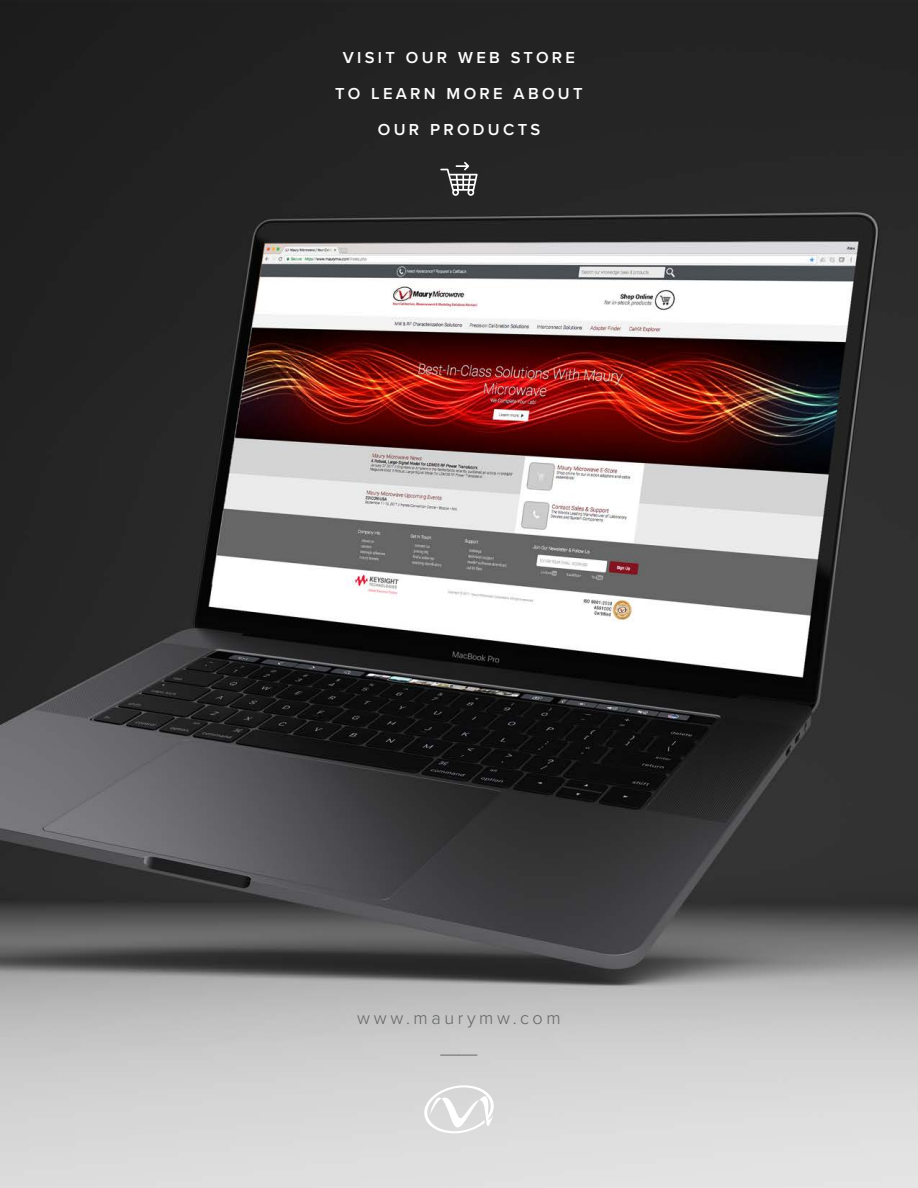
<style>
.page{position:relative;width:918px;height:1188px;background:#fff}
.page>*{position:absolute;margin:0;border:0;box-sizing:border-box;transform-origin:0 0}
.t1{font:300 18px "Proxima Nova";letter-spacing:.2em;color:#636466}
.t2{font:600 16.5px/36px "Proxima Nova";letter-spacing:.2em;color:#fff;text-align:center}
.t3{font:16.5px "Proxima Nova";color:#636466}
</style>
<div class="page">
<img style="left:0;top:0;width:918px;height:1188px">
<svg style="left:424px;top:1085px;width:70px;height:48px"></svg>
<svg style="left:440px;top:162px;width:38px;height:34px"></svg>
<p class="t2" style="left:335px;top:39px;width:249px">VISIT OUR WEB STORE<br>TO LEARN MORE ABOUT<br>OUR PRODUCTS</p>
<p class="t1" style="left:357px;top:1004px;width:205px">www.maurymw.com</p>
<p class="t3" style="left:441px;top:1036px;width:38px">____</p>
</div>
